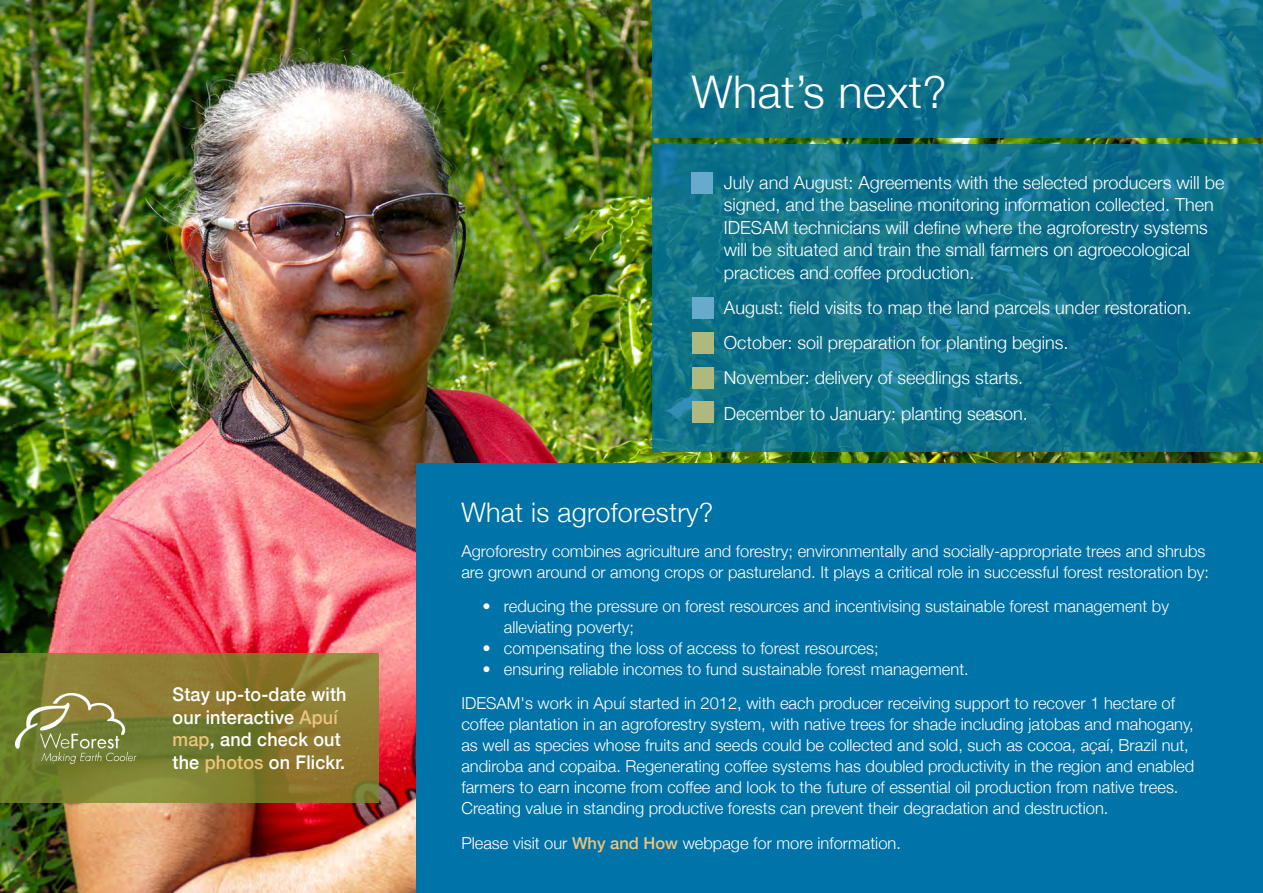
<style>
.page{position:relative;width:1263px;height:893px;background:#fff}
.page>*{position:absolute;margin:0;border:0;box-sizing:border-box;transform-origin:0 0}
.larger_green_heading{font:300 45px "Helvetica Neue";letter-spacing:.01em;color:#fff}
.larger_green_heading-2{font:300 27px "Helvetica Neue";letter-spacing:.01em;color:#fff}
.white_small_heading{font:500 18.9px/22.5px "Helvetica Neue";letter-spacing:.01em;color:#fff;scale:.95 1}
.white_body{font:300 18px/22.5px "Helvetica Neue";color:#fff}
.white_body-2{font:300 16.5px/21px "Helvetica Neue";color:#fff}
.s1{color:#edc47d}
.s2{font-weight:500;color:#edc47d}
</style>
<div class="page">
<img style="left:0;top:0;width:1263px;height:893px">
<svg style="left:653px;top:0;width:610px;height:138px;background:#13768b"></svg>
<svg style="left:653px;top:145px;width:610px;height:307px;background:#0e7089"></svg>
<div style="left:417px;top:463px;width:846px;height:430px;background:#0073a8"></div>
<div style="left:692px;top:402px;width:21px;height:21px;background:#aeb980"></div>
<div style="left:692px;top:332px;width:21px;height:21px;background:#aeb980"></div>
<div style="left:692px;top:173px;width:21px;height:21px;background:#66abcb"></div>
<svg style="left:0;top:653px;width:378px;height:150px;background:#827b2f"></svg>
<div style="left:692px;top:297px;width:21px;height:21px;background:#66abcb"></div>
<div style="left:692px;top:367px;width:21px;height:21px;background:#aeb980"></div>
<img style="left:16px;top:693px;width:121px;height:71px">
<p class="white_small_heading" style="left:173px;top:682px;width:185px">Stay up-to-date with our interactive <span class="s1">Apuí map</span>, and check out the <span class="s1">photos</span> on Flickr.</p>
<p class="larger_green_heading" style="left:692px;top:56px;width:256px">What’s next?</p>
<p class="white_body" style="left:724px;top:170px;width:502px">July and August: Agreements with the selected producers will be signed, and the baseline monitoring information collected. Then IDESAM technicians will define where the agroforestry systems will be situated and train the small farmers on agroecological practices and coffee production.</p>
<p class="white_body" style="left:724px;top:295px;width:469px">August: field visits to map the land parcels under restoration.</p>
<p class="white_body" style="left:724px;top:330px;width:346px">October: soil preparation for planting begins.</p>
<p class="white_body" style="left:724px;top:365px;width:301px">November: delivery of seedlings starts.</p>
<p class="white_body" style="left:724px;top:401px;width:305px">December to January: planting season.</p>
<p class="larger_green_heading-2" style="left:461px;top:490px;width:253px">What is agroforestry?</p>
<p class="white_body-2" style="left:461px;top:539px;width:749px">Agroforestry combines agriculture and forestry; environmentally and socially-appropriate trees and shrubs are grown around or among crops or pastureland. It plays a critical role in successful forest restoration by:</p>
<p class="white_body-2" style="left:504px;top:594px;width:667px;text-indent:-21px">• reducing the pressure on forest resources and incentivising sustainable forest management by alleviating poverty;</p>
<p class="white_body-2" style="left:483px;top:636px;width:397px">• compensating the loss of access to forest resources;</p>
<p class="white_body-2" style="left:483px;top:657px;width:488px">• ensuring reliable incomes to fund sustainable forest management.</p>
<p class="white_body-2" style="left:461px;top:691px;width:734px">IDESAM's work in Apuí started in 2012, with each producer receiving support to recover 1 hectare of coffee plantation in an agroforestry system, with native trees for shade including jatobas and mahogany, as well as species whose fruits and seeds could be collected and sold, such as cocoa, açaí, Brazil nut, andiroba and copaiba. Regenerating coffee systems has doubled productivity in the region and enabled farmers to earn income from coffee and look to the future of essential oil production from native trees.<br>Creating value in standing productive forests can prevent their degradation and destruction.</p>
<p class="white_body-2" style="left:461px;top:831px;width:441px">Please visit our <span class="s2">Why and How</span> webpage for more information.</p>
</div>
